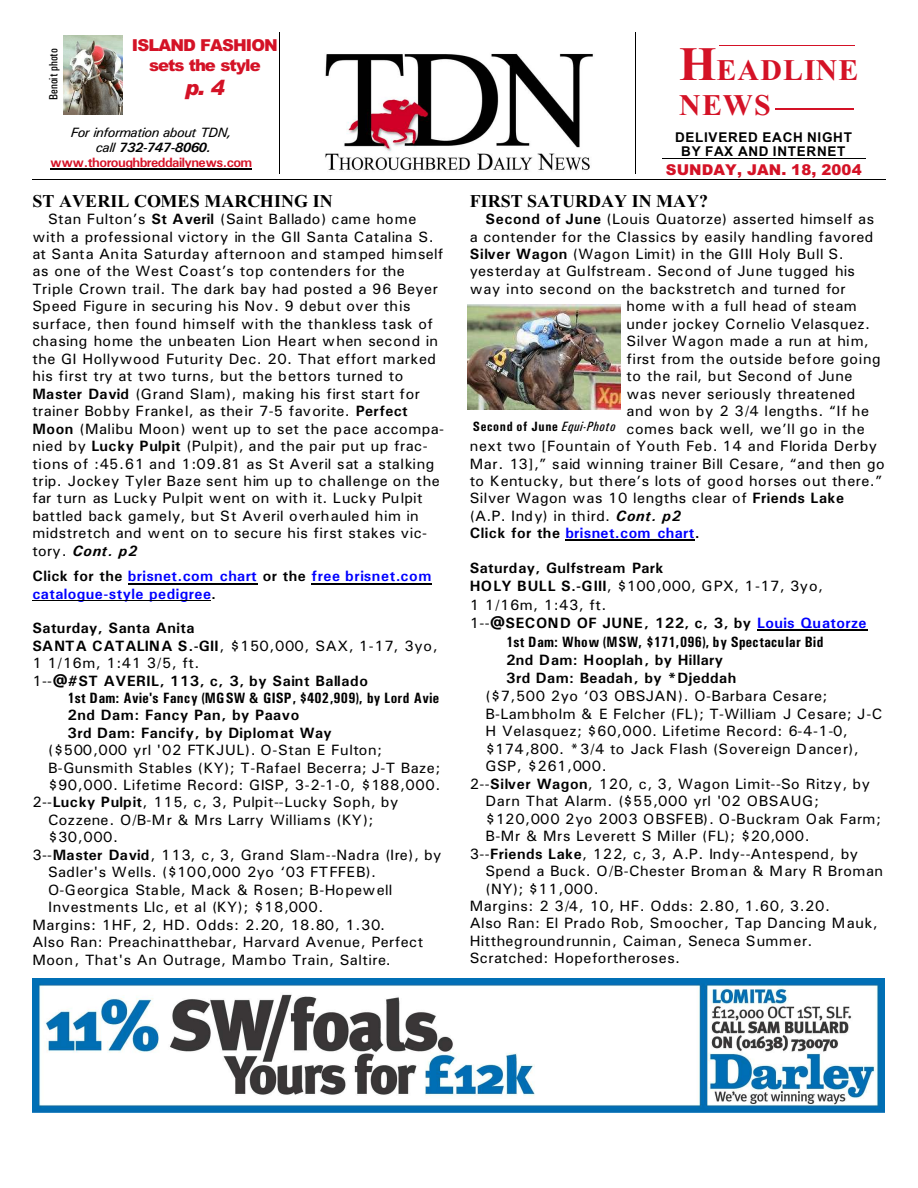
<style>
.page{position:relative;width:918px;height:1188px;background:#fff}
.page>*{position:absolute;margin:0;border:0;box-sizing:border-box;transform-origin:0 0}
.t1{font:700 30px/34.5px "Times New Roman";letter-spacing:.035em;color:#d41226}
.t2{font:italic 900 21px "Arial";color:#d41226}
.t3{font:700 18px "Times New Roman";color:#000}
.t4{font:900 16.5px/19.6px "Arial";letter-spacing:-.055em;color:#d41226;text-align:center}
.t5{font:15px/17.4px "Univers";letter-spacing:.03em;color:#000}
.t6{font:700 15px/17.4px "Univers";letter-spacing:.03em;color:#000}
.t7{font:700 15px/17.2px "Univers";letter-spacing:.03em;color:#00f}
.t8{font:700 15px "Univers Condensed";letter-spacing:.01em;color:#000}
.t9{font:15px "Univers";letter-spacing:.01em;color:#000}
.t10{font:15px "Univers";letter-spacing:.06em;color:#000}
.t11{font:900 15px "Arial";letter-spacing:.01em;color:#d41226}
.t12{font:700 13.5px/15px "Univers";letter-spacing:-.04em;color:#d41226;text-align:center}
.t13{font:700 13.5px/13.8px "Arial";letter-spacing:.055em;color:#000;text-align:center}
.t14{font:700 13.5px "Univers Condensed";letter-spacing:.045em;color:#000}
.t15{font:12px "Univers Condensed";color:#000}
.s1{font-size:48px}
.s2{font-weight:400;font-style:italic;color:#000}
.s3{font-style:italic;color:#000}
.s4{font-weight:700}
.s5{font-weight:700;font-style:italic}
.s6{color:#000}
.s7{font-weight:400}
.s8{color:#00f}
.s9{font-weight:400;font-style:italic}
</style>
<div class="page">
<img style="left:325px;top:53px;width:268px;height:118px">
<hr style="left:50px;top:169px;width:201px;height:1px;background:#000">
<hr style="left:662px;top:158px;width:204px;height:1px;background:#000">
<img style="left:63px;top:35px;width:60px;height:80px">
<hr style="left:719px;top:45px;width:136px;height:1px;background:#d41226">
<hr style="left:776px;top:109px;width:78px;height:1px;background:#d41226">
<hr style="left:32px;top:179px;width:853px;height:1px;background:#000">
<hr style="left:280px;top:32px;width:1px;height:142px;background:#000">
<hr style="left:635px;top:32px;width:1px;height:142px;background:#000">
<img style="left:32px;top:979px;width:852px;height:133px">
<img style="left:468px;top:305px;width:153px;height:105px">
<hr style="left:128px;top:583px;width:130px;height:1px;background:#000">
<hr style="left:312px;top:583px;width:120px;height:1px;background:#000">
<hr style="left:32px;top:600px;width:179px;height:1px;background:#000">
<hr style="left:565px;top:540px;width:130px;height:1px;background:#000">
<hr style="left:757px;top:630px;width:110px;height:1px;background:#000">
<p class="t15" style="left:49px;top:100px;width:54px;rotate:-90deg">Benoit photo</p>
<p class="t4" style="left:132px;top:37px;width:148px">ISLAND FASHION sets the style</p>
<h2 class="t2" style="left:185px;top:80px;width:41px">p. 4</h2>
<h1 class="t1" style="left:679px;top:56px;width:181px"><span class="s1">H</span>EADLINE<br>NEWS</h1>
<p class="t12" style="left:50px;top:126px;width:204px"><span class="s2">For information about TDN,<br>call</span> <span class="s3">732-747-8060. </span>www.thoroughbreddailynews.com</p>
<p class="t13" style="left:675px;top:132px;width:178px">DELIVERED EACH NIGHT<br>BY FAX AND INTERNET</p>
<p class="t11" style="left:666px;top:165px;width:197px">SUNDAY, JAN. 18, 2004</p>
<p class="t3" style="left:32px;top:195px;width:302px">ST AVERIL COMES MARCHING IN</p>
<p class="t5" style="left:32px;top:212px;width:413px;text-indent:16px">Stan Fulton’s <span class="s4">St Averil</span> (Saint Ballado) came home with a professional victory in the GII Santa Catalina S. at Santa Anita Saturday afternoon and stamped himself as one of the West Coast’s top contenders for the Triple Crown trail. The dark bay had posted a 96 Beyer Speed Figure in securing his Nov. 9 debut over this surface, then found himself with the thankless task of chasing home the unbeaten Lion Heart when second in the GI Hollywood Futurity Dec. 20. That effort marked his first try at two turns, but the bettors turned to <span class="s4">Master David</span> (Grand Slam), making his first start for trainer Bobby Frankel, as their 7-5 favorite. <span class="s4">Perfect Moon</span> (Malibu Moon) went up to set the pace accompa&shy;nied by <span class="s4">Lucky Pulpit</span> (Pulpit), and the pair put up frac&shy;tions of :45.61 and 1:09.81 as St Averil sat a stalking trip. Jockey Tyler Baze sent him up to challenge on the far turn as Lucky Pulpit went on with it. Lucky Pulpit battled back gamely, but St Averil overhauled him in midstretch and went on to secure his first stakes vic&shy;tory. <span class="s5">Cont. p2</span></p>
<p class="t7" style="left:32px;top:569px;width:400px"><span class="s6">Click for the</span> brisnet.com chart <span class="s6">or the</span> free brisnet.com catalogue-style pedigree<span class="s6">.</span></p>
<p class="t6" style="left:32px;top:621px;width:407px">Saturday, Santa Anita<br>SANTA CATALINA S.-GII<span class="s7">, $150,000, SAX, 1-17, 3yo, 1 1/16m, 1:41 3/5, ft.<br>1--</span>@#ST AVERIL, 113, c, 3, by Saint Ballado</p>
<p class="t8" style="left:68px;top:693px;width:373px">1st Dam: Avie's Fancy (MGSW &amp; GISP, $402,909), by Lord Avie</p>
<p class="t6" style="left:68px;top:708px;width:266px">2nd Dam: Fancy Pan, by Paavo<br>3rd Dam: Fancify, by Diplomat Way</p>
<p class="t5" style="left:48px;top:743px;width:336px">($500,000 yrl '02 FTKJUL). O-Stan E Fulton;</p>
<p class="t5" style="left:48px;top:760px;width:394px">B-Gunsmith Stables (KY); T-Rafael Becerra; J-T Baze;</p>
<p class="t5" style="left:48px;top:777px;width:394px">$90,000. Lifetime Record: GISP, 3-2-1-0, $188,000.</p>
<p class="t5" style="left:32px;top:795px;width:368px">2--<span class="s4">Lucky Pulpit</span>, 115, c, 3, Pulpit--Lucky Soph, by</p>
<p class="t5" style="left:48px;top:812px;width:327px">Cozzene. O/B-Mr &amp; Mrs Larry Williams (KY);</p>
<p class="t5" style="left:48px;top:830px;width:72px">$30,000.</p>
<p class="t5" style="left:32px;top:847px;width:411px">3--<span class="s4">Master David</span>, 113, c, 3, Grand Slam--Nadra (Ire), by</p>
<p class="t5" style="left:48px;top:865px;width:330px">Sadler's Wells. ($100,000 2yo ‘03 FTFFEB).</p>
<p class="t9" style="left:48px;top:884px;width:346px">O-Georgica Stable, Mack &amp; Rosen; B-Hopewell</p>
<p class="t5" style="left:48px;top:900px;width:277px">Investments Llc, et al (KY); $18,000.</p>
<p class="t5" style="left:32px;top:917px;width:354px">Margins: 1HF, 2, HD. Odds: 2.20, 18.80, 1.30.</p>
<p class="t5" style="left:32px;top:935px;width:392px">Also Ran: Preachinatthebar, Harvard Avenue, Perfect</p>
<p class="t5" style="left:32px;top:952px;width:360px">Moon, That's An Outrage, Mambo Train, Saltire.</p>
<p class="t3" style="left:470px;top:195px;width:240px">FIRST SATURDAY IN MAY?</p>
<p class="t5" style="left:485px;top:212px;width:390px"><span class="s4">Second of June</span> (Louis Quatorze) asserted himself as</p>
<p class="t5" style="left:470px;top:229px;width:405px">a contender for the Classics by easily handling favored</p>
<p class="t5" style="left:470px;top:246px;width:376px"><span class="s4">Silver Wagon</span> (Wagon Limit) in the GIII Holy Bull S.</p>
<p class="t9" style="left:470px;top:266px;width:387px">yesterday at Gulfstream. Second of June tugged his</p>
<p class="t5" style="left:470px;top:281px;width:378px">way into second on the backstretch and turned for</p>
<p class="t5" style="left:626px;top:299px;width:232px">home with a full head of steam</p>
<p class="t5" style="left:626px;top:316px;width:245px">under jockey Cornelio Velasquez.</p>
<p class="t10" style="left:626px;top:336px;width:244px">Silver Wagon made a run at him,</p>
<p class="t5" style="left:626px;top:351px;width:256px">first from the outside before going</p>
<p class="t5" style="left:626px;top:369px;width:228px">to the rail, but Second of June</p>
<p class="t5" style="left:626px;top:386px;width:231px">was never seriously threatened</p>
<p class="t5" style="left:626px;top:404px;width:244px">and won by 2 3/4 lengths. “If he</p>
<p class="t5" style="left:626px;top:421px;width:240px">comes back well, we’ll go in the</p>
<p class="t5" style="left:470px;top:439px;width:409px">next two [Fountain of Youth Feb. 14 and Florida Derby</p>
<p class="t5" style="left:470px;top:456px;width:417px">Mar. 13],” said winning trainer Bill Cesare, “and then go</p>
<p class="t5" style="left:470px;top:473px;width:414px">to Kentucky, but there’s lots of good horses out there.”</p>
<p class="t5" style="left:470px;top:491px;width:376px">Silver Wagon was 10 lengths clear of <span class="s4">Friends Lake</span></p>
<p class="t5" style="left:470px;top:508px;width:213px">(A.P. Indy) in third. <span class="s5">Cont. p2</span></p>
<p class="t7" style="left:470px;top:526px;width:232px"><span class="s6">Click for the</span> brisnet.com chart<span class="s6">.</span></p>
<p class="t6" style="left:470px;top:560px;width:398px;line-height:18.5px">Saturday, Gulfstream Park<br>HOLY BULL S.-GIII<span class="s7">, $100,000, GPX, 1-17, 3yo,<br>1 1/16m, 1:43, ft.<br>1--</span>@SECOND OF JUNE, 122, c, 3, by <span class="s8">Louis Quatorze</span></p>
<p class="t8" style="left:506px;top:636px;width:319px">1st Dam: Whow (MSW, $171,096), by Spectacular Bid</p>
<p class="t6" style="left:506px;top:652px;width:232px;line-height:18.3px">2nd Dam: Hooplah, by Hillary<br>3rd Dam: Beadah, by *Djeddah</p>
<p class="t5" style="left:485px;top:689px;width:344px">($7,500 2yo ‘03 OBSJAN). O-Barbara Cesare;</p>
<p class="t5" style="left:485px;top:706px;width:398px">B-Lambholm &amp; E Felcher (FL); T-William J Cesare; J-C</p>
<p class="t5" style="left:485px;top:724px;width:364px">H Velasquez; $60,000. Lifetime Record: 6-4-1-0,</p>
<p class="t5" style="left:485px;top:741px;width:375px">$174,800. *3/4 to Jack Flash (Sovereign Dancer),</p>
<p class="t5" style="left:485px;top:759px;width:123px">GSP, $261,000.</p>
<p class="t5" style="left:470px;top:776px;width:402px">2--<span class="s4">Silver Wagon</span>, 120, c, 3, Wagon Limit--So Ritzy, by</p>
<p class="t5" style="left:485px;top:794px;width:335px">Darn That Alarm. ($55,000 yrl '02 OBSAUG;</p>
<p class="t10" style="left:485px;top:813px;width:397px">$120,000 2yo 2003 OBSFEB). O-Buckram Oak Farm;</p>
<p class="t5" style="left:485px;top:829px;width:326px">B-Mr &amp; Mrs Leverett S Miller (FL); $20,000.</p>
<p class="t5" style="left:470px;top:846px;width:390px">3--<span class="s4">Friends Lake</span>, 122, c, 3, A.P. Indy--Antespend, by</p>
<p class="t5" style="left:485px;top:864px;width:399px">Spend a Buck. O/B-Chester Broman &amp; Mary R Broman</p>
<p class="t5" style="left:485px;top:881px;width:115px">(NY); $11,000.</p>
<p class="t5" style="left:470px;top:898px;width:362px">Margins: 2 3/4, 10, HF. Odds: 2.80, 1.60, 3.20.</p>
<p class="t5" style="left:470px;top:916px;width:410px">Also Ran: El Prado Rob, Smoocher, Tap Dancing Mauk,</p>
<p class="t5" style="left:470px;top:933px;width:344px">Hitthegroundrunnin, Caiman, Seneca Summer.</p>
<p class="t5" style="left:470px;top:951px;width:212px">Scratched: Hopefortheroses.</p>
<p class="t14" style="left:473px;top:421px;width:144px">Second of June <span class="s9">Equi-Photo</span></p>
</div>
